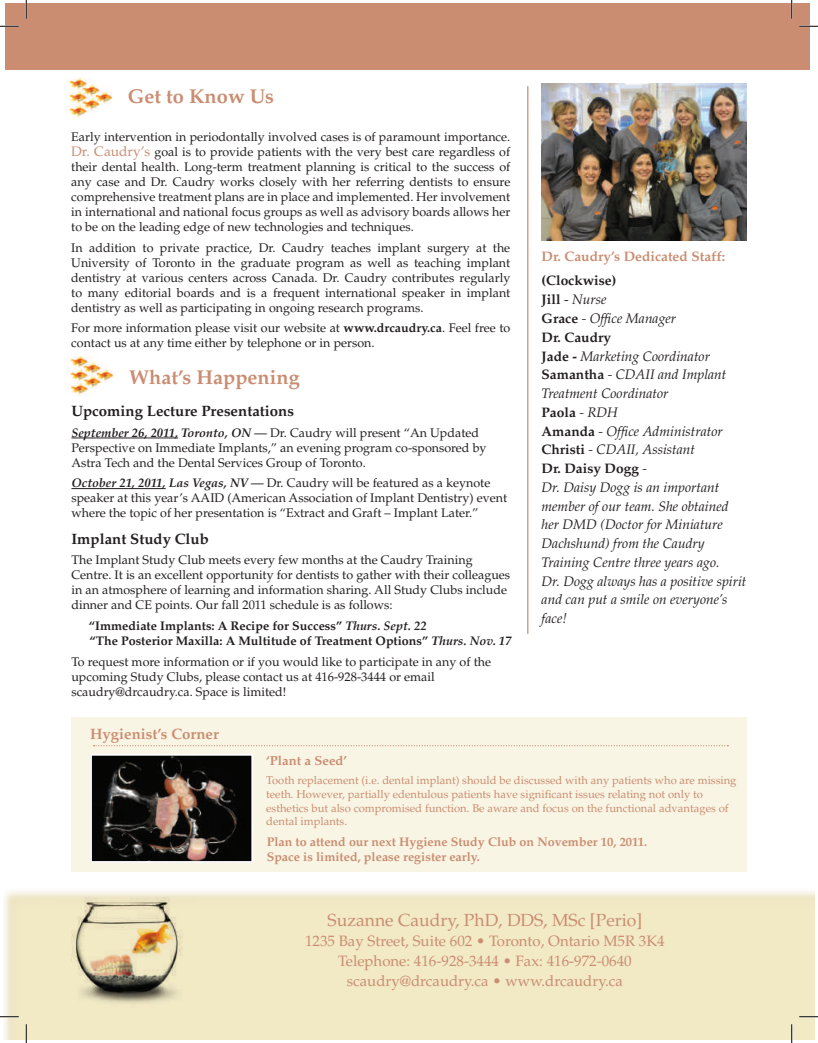
<style>
.page{position:relative;width:818px;height:1043px;background:#fff}
.page>*{position:absolute;margin:0;border:0;box-sizing:border-box;transform-origin:0 0}
.t1{font:700 20px "Palatino";color:#ca8d71}
.t2{font:17.5px "Palatino";color:#ca8d71}
.t3{font:15px/20px "Palatino";color:#ca8d71;text-align:center}
.t4{font:700 15px "Palatino";color:#231f20}
.t5{font:700 15px "Palatino";color:#ca8d71}
.t6{font:italic 13.75px/18.8px "Palatino";color:#231f20}
.t7{font:700 13.75px "Palatino";color:#ca8d71}
.t8{font:700 13.12px "Palatino";color:#ca8d71}
.t9{font:12.5px/15px "Palatino";color:#231f20}
.t10{font:700 12.5px/15px "Palatino";color:#231f20}
.t11{font:700 12.5px/15px "Palatino";color:#ca8d71}
.t12{font:11.25px/13.8px "Palatino";color:#ca8d71}
.s1{font-size:13.75px;color:#ca8d71}
.s2{font-weight:700}
.s3{font-weight:700;font-style:normal}
.s4{font-style:normal}
.s5{font-weight:700;font-style:italic}
.s6{font-style:italic}
</style>
<div class="page">
<img style="left:66px;top:77px;width:47px;height:42px">
<div style="left:4px;top:886px;width:810px;height:153px;background:#e3d6ab;opacity:.75"></div>
<div style="left:8px;top:895px;width:806px;height:144px;background:#f2e9c5"></div>
<div style="left:5px;top:4px;width:804px;height:66px;background:#ca8d71"></div>
<img style="left:58px;top:886px;width:137px;height:118px">
<hr style="left:71px;top:437px;width:107px;height:1px;background:#231f20">
<hr style="left:71px;top:488px;width:95px;height:1px;background:#231f20">
<img style="left:67px;top:355px;width:47px;height:41px">
<hr style="left:527px;top:86px;width:1px;height:548px;background:#ca8d71">
<img style="left:541px;top:83px;width:205px;height:157px">
<div style="left:71px;top:717px;width:675px;height:155px;background:#f9f5e4"></div>
<svg style="left:93px;top:745px;width:635px;height:1px"></svg>
<img style="left:93px;top:756px;width:157px;height:104px">
<div style="left:90px;top:753px;width:163px;height:110px;border:2px solid #fff"></div>
<svg style="left:0;top:25px;width:19px;height:2px"></svg>
<svg style="left:799px;top:25px;width:19px;height:2px"></svg>
<svg style="left:0;top:1015px;width:19px;height:2px"></svg>
<svg style="left:799px;top:1015px;width:19px;height:2px"></svg>
<svg style="left:25px;top:0;width:2px;height:19px"></svg>
<svg style="left:25px;top:1024px;width:2px;height:18px"></svg>
<svg style="left:790px;top:0;width:2px;height:19px"></svg>
<svg style="left:790px;top:1024px;width:2px;height:18px"></svg>
<h1 class="t1" style="left:128px;top:85px;width:148px">Get to Know Us</h1>
<p class="t9" style="left:71px;top:129px;width:440px;text-align:justify">Early intervention in periodontally involved cases is of paramount importance.<br><span class="s1">Dr. Caudry’s</span> goal is to provide patients with the very best care regardless of their dental health. Long-term treatment planning is critical to the success of any case and Dr. Caudry works closely with her referring dentists to ensure comprehensive treatment plans are in place and implemented. Her involvement in international and national focus groups as well as advisory boards allows her to be on the leading edge of new technologies and techniques.</p>
<p class="t9" style="left:71px;top:240px;width:440px;text-align:justify">In addition to private practice, Dr. Caudry teaches implant surgery at the University of Toronto in the graduate program as well as teaching implant dentistry at various centers across Canada. Dr. Caudry contributes regularly to many editorial boards and is a frequent international speaker in implant dentistry as well as participating in ongoing research programs.</p>
<p class="t9" style="left:71px;top:321px;width:440px">For more information please visit our website at <span class="s2">www.drcaudry.ca</span>. Feel free to contact us at any time either by telephone or in person.</p>
<p class="t7" style="left:541px;top:248px;width:185px">Dr. Caudry’s Dedicated Staff:</p>
<p class="t6" style="left:541px;top:272px;width:206px"><span class="s3">(Clockwise)<br>Jill</span> <span class="s4">-</span> Nurse<br><span class="s3">Grace</span> - Office Manager<br><span class="s3">Dr. Caudry<br>Jade -</span> Marketing Coordinator<br><span class="s3">Samantha</span> - CDAII and Implant<br>Treatment Coordinator<br><span class="s3">Paola</span> - RDH<br><span class="s3">Amanda</span> - Office Administrator<br><span class="s3">Christi</span> - CDAII, Assistant<br><span class="s3">Dr. Daisy Dogg</span> -<br>Dr. Daisy Dogg is an important member of our team. She obtained her DMD (Doctor for Miniature<br>Dachshund) from the Caudry<br>Training Centre three years ago.<br>Dr. Dogg always has a positive spirit and can put a smile on everyone’s face!</p>
<h1 class="t1" style="left:129px;top:366px;width:172px">What’s Happening</h1>
<p class="t4" style="left:71px;top:402px;width:224px">Upcoming Lecture Presentations</p>
<p class="t9" style="left:71px;top:425px;width:416px"><span class="s5">September 26, 2011, Toronto, ON —</span> Dr. Caudry will present “An Updated<br>Perspective on Immediate Implants,” an evening program co-sponsored by<br>Astra Tech and the Dental Services Group of Toronto.</p>
<p class="t9" style="left:71px;top:476px;width:437px"><span class="s5">October 21, 2011, Las Vegas, NV —</span> Dr. Caudry will be featured as a keynote speaker at this year’s AAID (American Association of Implant Dentistry) event where the topic of her presentation is “Extract and Graft – Implant Later.”</p>
<p class="t4" style="left:71px;top:530px;width:139px">Implant Study Club</p>
<p class="t9" style="left:71px;top:552px;width:440px">The Implant Study Club meets every few months at the Caudry Training Centre. It is an excellent opportunity for dentists to gather with their colleagues in an atmosphere of learning and information sharing. All Study Clubs include dinner and CE points. Our fall 2011 schedule is as follows:</p>
<p class="t10" style="left:89px;top:618px;width:424px">“Immediate Implants: A Recipe for Success” <span class="s6">Thurs. Sept. 22<br></span>“The Posterior Maxilla: A Multitude of Treatment Options” <span class="s6">Thurs. Nov. 17</span></p>
<p class="t9" style="left:71px;top:654px;width:421px">To request more information or if you would like to participate in any of the upcoming Study Clubs, please contact us at 416-928-3444 or email scaudry@drcaudry.ca. Space is limited!</p>
<p class="t5" style="left:90px;top:725px;width:130px">Hygienist’s Corner</p>
<p class="t8" style="left:266px;top:752px;width:82px">‘Plant a Seed’</p>
<p class="t12" style="left:266px;top:773px;width:472px">Tooth replacement (i.e. dental implant) should be discussed with any patients who are missing teeth. However, partially edentulous patients have significant issues relating not only to esthetics but also compromised function. Be aware and focus on the functional advantages of dental implants.</p>
<p class="t11" style="left:267px;top:834px;width:382px">Plan to attend our next Hygiene Study Club on November 10, 2011.<br>Space is limited, please register early.</p>
<h2 class="t2" style="left:327px;top:910px;width:316px">Suzanne Caudry, PhD, DDS, MSc [Perio]</h2>
<p class="t3" style="left:305px;top:931px;width:361px">1235 Bay Street, Suite 602 • Toronto, Ontario M5R 3K4<br>Telephone: 416-928-3444 • Fax: 416-972-0640 scaudry@drcaudry.ca • www.drcaudry.ca</p>
</div>
